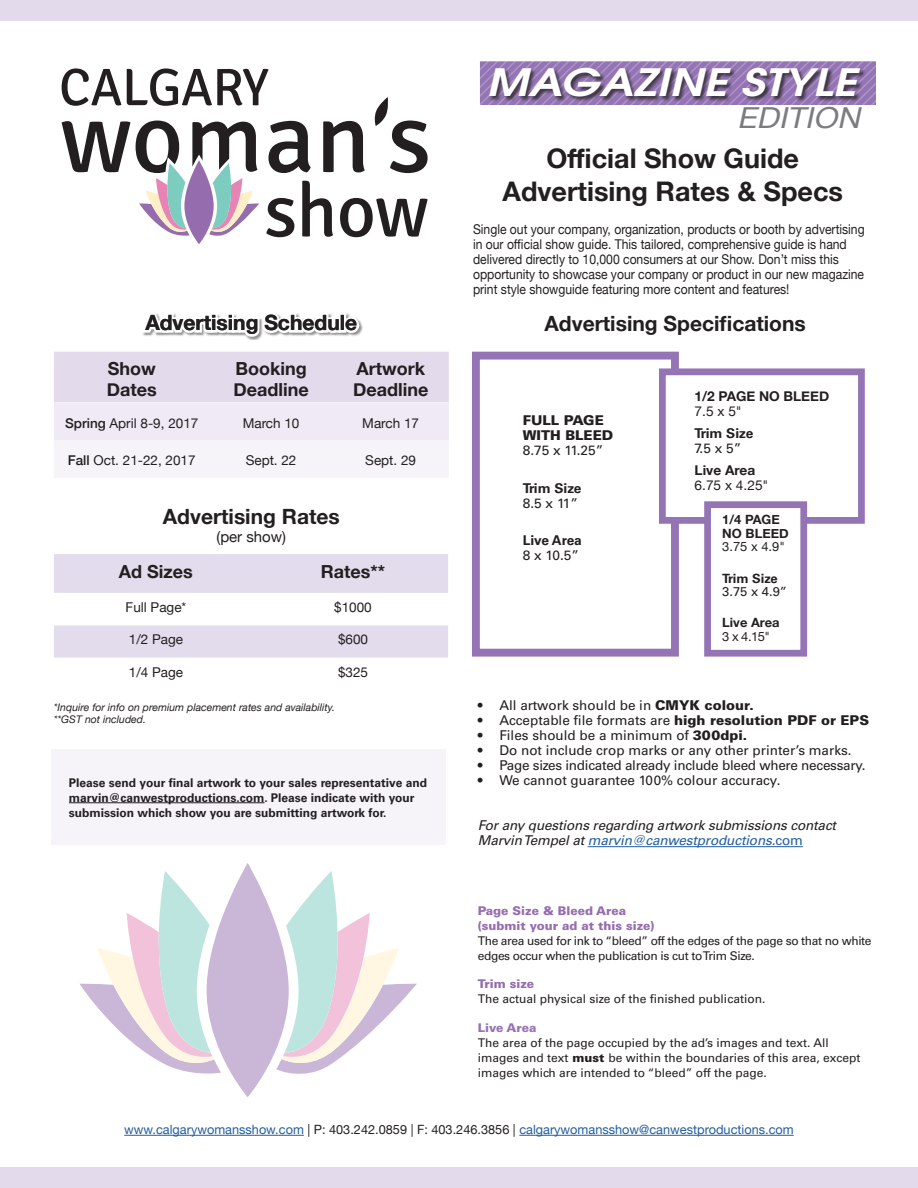
<style>
.page{position:relative;width:918px;height:1188px;background:#fff}
.page>*{position:absolute;margin:0;border:0;box-sizing:border-box;transform-origin:0 0}
.t1{font:italic 600 37.5px "Avant Garde";color:#fff;scale:1.23 1}
.t2{font:italic 28.95px "Helvetica Neue";color:#7b7c7f;scale:1.09 1}
.t3{font:700 27px/32.4px "Helvetica Neue";color:#231f20;text-align:center}
.t4{font:700 21px "Helvetica Neue";color:#231f20}
.t5{font:700 18px/21px "Helvetica Neue";color:#231f20}
.t6{font:15px "Helvetica Neue";color:#231f20}
.t7{font:13.5px/15px "Helvetica Neue";color:#231f20;scale:.9 1}
.t8{font:13.5px "Univers";color:#231f20}
.t9{font:13.5px/15px "Helvetica Neue";color:#231f20}
.t10{font:italic 13.5px/15px "Univers";letter-spacing:-.01em;color:#231f20}
.t11{font:13.5px "Univers";letter-spacing:-.02em;color:#231f20}
.t12{font:700 13.5px "Univers";color:#231f20}
.t13{font:900 13.5px/15px "Univers";color:#231f20}
.t14{font:700 13.5px "Helvetica Neue";color:#231f20}
.t15{font:12.75px "Helvetica Neue";color:#215e9e}
.t16{font:700 12.75px/13.5px "Helvetica Neue";color:#231f20}
.t17{font:12.75px "Helvetica Neue";color:#231f20}
.t18{font:12.75px "Univers";color:#231f20}
.t19{font:700 12.75px "Univers";letter-spacing:-.01em;color:#231f20}
.Prices{font:12px/15px "Univers";color:#231f20}
.t20{font:700 12px/15px "Univers";color:#231f20}
.Prices-2{font:12px/15px "Univers";letter-spacing:-.03em;color:#231f20}
.Prices-3{font:900 12px/15px "Univers";color:#956daf}
.Prices-4{font:900 12px "Univers";color:#9474b4}
.t21{font:italic 10.5px "Helvetica Neue";color:#231f20}
.s1{font-weight:500}
.s2{font-weight:700}
.s3{font-weight:400}
.s4{font-weight:900}
.s5{color:#215e9e}
.s6{font-style:normal;color:#215e9e}
.s7{color:#231f20}
</style>
<div class="page">
<svg style="left:54px;top:554px;width:394px;height:104px;fill:#e3dced"></svg>
<svg style="left:54px;top:313px;width:395px;height:164px"></svg>
<hr style="left:124px;top:1135px;width:180px;height:1px;background:#215e9e">
<hr style="left:519px;top:1135px;width:275px;height:1px;background:#215e9e">
<hr style="left:588px;top:846px;width:215px;height:1px;background:#215e9e">
<div style="left:472px;top:352px;width:207px;height:305px;background:#fff;border:8px solid #9474b4"></div>
<div style="left:659px;top:368px;width:206px;height:156px;background:#fff;border:7px solid #9474b4"></div>
<div style="left:704px;top:501px;width:103px;height:156px;background:#fff;border:7px solid #9474b4"></div>
<div style="left:51px;top:750px;width:395px;height:95px;background:#f6f3f9"></div>
<hr style="left:69px;top:802px;width:196px;height:1px;background:#231f20">
<svg style="left:80px;top:863px;width:337px;height:234px"></svg>
<svg style="left:62px;top:68px;width:59px;height:38px"></svg>
<svg style="left:127px;top:68px;width:141px;height:38px"></svg>
<svg style="left:266px;top:198px;width:28px;height:39px"></svg>
<svg style="left:302px;top:181px;width:31px;height:56px"></svg>
<svg style="left:340px;top:198px;width:88px;height:39px"></svg>
<svg style="left:62px;top:121px;width:68px;height:51px"></svg>
<svg style="left:268px;top:121px;width:43px;height:52px"></svg>
<svg style="left:323px;top:121px;width:42px;height:51px"></svg>
<svg style="left:375px;top:97px;width:53px;height:76px"></svg>
<svg style="left:136px;top:121px;width:123px;height:123px"></svg>
<svg style="left:481px;top:62px;width:394px;height:42px"></svg>
<div style="left:477px;top:58px;width:402px;height:50px;border:3px solid #fff"></div>
<div style="left:489px;top:68px;width:377px;height:34px;background:#231f20;opacity:.75"></div>
<div style="left:0;top:0;width:918px;height:20px;background:#e3daec"></div>
<div style="left:0;top:1168px;width:918px;height:20px;background:#e3daec"></div>
<p class="t1" style="left:486px;top:58px;width:303px">MAGAZINE STYLE</p>
<p class="t2" style="left:737px;top:97px;width:123px">EDITION</p>
<p class="t4" style="left:145px;top:306px;width:213px">Advertising Schedule</p>
<p class="t5" style="left:108px;top:359px;width:50px">Show</p>
<p class="t5" style="left:107px;top:380px;width:52px">Dates</p>
<p class="t5" style="left:233px;top:359px;width:77px">Booking<br>Deadline</p>
<p class="t5" style="left:356px;top:359px;width:70px">Artwork</p>
<p class="t5" style="left:353px;top:380px;width:77px">Deadline</p>
<p class="t9" style="left:65px;top:416px;width:135px"><span class="s1">Spring</span> April 8-9, 2017</p>
<p class="t9" style="left:243px;top:416px;width:58px">March 10</p>
<p class="t9" style="left:362px;top:416px;width:58px">March 17</p>
<p class="t9" style="left:68px;top:454px;width:129px"><span class="s1">Fall</span> Oct. 21-22, 2017</p>
<p class="t9" style="left:246px;top:454px;width:52px">Sept. 22</p>
<p class="t9" style="left:365px;top:454px;width:52px">Sept. 29</p>
<p class="t4" style="left:163px;top:500px;width:178px">Advertising Rates</p>
<p class="t6" style="left:216px;top:526px;width:71px">(per show)</p>
<p class="t5" style="left:119px;top:561px;width:75px">Ad Sizes</p>
<p class="t5" style="left:321px;top:561px;width:66px">Rates**</p>
<p class="t9" style="left:126px;top:600px;width:62px">Full Page*</p>
<p class="t9" style="left:334px;top:600px;width:39px">$1000</p>
<p class="t9" style="left:129px;top:633px;width:56px">1/2 Page</p>
<p class="t9" style="left:338px;top:633px;width:32px">$600</p>
<p class="t9" style="left:129px;top:665px;width:56px">1/4 Page</p>
<p class="t9" style="left:338px;top:665px;width:32px">$325</p>
<p class="t21" style="left:54px;top:700px;width:283px">*Inquire for info on premium placement rates and availability.</p>
<p class="t21" style="left:54px;top:712px;width:94px">**GST not included.</p>
<p class="t20" style="left:69px;top:775px;width:360px">Please send your final artwork to your sales representative and marvin@canwestproductions.com. Please indicate with your submission which show you are submitting artwork for.</p>
<p class="t3" style="left:503px;top:143px;width:342px">Official Show Guide<br>Advertising Rates &amp; Specs</p>
<p class="t7" style="left:473px;top:222px;width:437px">Single out your company, organization, products or booth by advertising in our official show guide. This tailored, comprehensive guide is hand delivered directly to 10,000 consumers at our Show. Don’t miss this opportunity to showcase your company or product in our new magazine print style showguide featuring more content and features!</p>
<p class="t4" style="left:545px;top:307px;width:263px">Advertising Specifications</p>
<p class="t13" style="left:523px;top:413px;width:92px">FULL PAGE<br>WITH BLEED</p>
<p class="t8" style="left:523px;top:443px;width:82px">8.75 x 11.25”</p>
<p class="t12" style="left:523px;top:480px;width:60px">Trim Size</p>
<p class="t8" style="left:523px;top:495px;width:57px">8.5 x 11”</p>
<p class="t12" style="left:523px;top:533px;width:61px">Live Area</p>
<p class="t8" style="left:523px;top:548px;width:58px">8 x 10.5”</p>
<p class="t14" style="left:695px;top:386px;width:136px">1/2 PAGE NO BLEED</p>
<p class="t9" style="left:695px;top:405px;width:49px">7.5 x 5"</p>
<p class="t12" style="left:695px;top:425px;width:60px">Trim Size</p>
<p class="t8" style="left:695px;top:440px;width:48px">7.5 x 5”</p>
<p class="t9" style="left:695px;top:463px;width:75px"><span class="s2">Live Area<br></span>6.75 x 4.25"</p>
<p class="t16" style="left:722px;top:513px;width:68px">1/4 PAGE<br>NO BLEED</p>
<p class="t17" style="left:722px;top:538px;width:64px">3.75 x 4.9"</p>
<p class="t19" style="left:722px;top:571px;width:57px">Trim Size</p>
<p class="t18" style="left:722px;top:584px;width:66px">3.75 x 4.9”</p>
<p class="t16" style="left:722px;top:616px;width:59px">Live Area<br><span class="s3">3 x 4.15"</span></p>
<p class="t8" style="left:478px;top:698px;width:278px">• All artwork should be in <span class="s4">CMYK colour.</span></p>
<p class="t8" style="left:478px;top:713px;width:393px">• Acceptable file formats are <span class="s4">high resolution PDF or EPS</span></p>
<p class="t8" style="left:478px;top:728px;width:271px">• Files should be a minimum of <span class="s4">300dpi.</span></p>
<p class="t8" style="left:478px;top:743px;width:375px">• Do not include crop marks or any other printer’s marks.</p>
<p class="t11" style="left:478px;top:758px;width:389px">• Page sizes indicated already include bleed where necessary.</p>
<p class="t8" style="left:478px;top:773px;width:304px">• We cannot guarantee 100% colour accuracy.</p>
<p class="t10" style="left:478px;top:818px;width:360px">For any questions regarding artwork submissions contact<br>Marvin Tempel at <span class="s5">marvin@canwestproductions.</span><span class="s6">com</span></p>
<p class="Prices-3" style="left:478px;top:903px;width:178px">Page Size &amp; Bleed Area (submit your ad at this size)</p>
<p class="Prices-2" style="left:478px;top:933px;width:395px">The area used for ink to “bleed” off the edges of the page so that no white edges occur when the publication is cut to Trim Size.</p>
<p class="Prices-3" style="left:478px;top:976px;width:58px">Trim size</p>
<p class="Prices" style="left:478px;top:991px;width:289px">The actual physical size of the finished publication.</p>
<p class="Prices-4" style="left:478px;top:1020px;width:60px">Live Area</p>
<p class="Prices" style="left:478px;top:1035px;width:384px">The area of the page occupied by the ad’s images and text. All images and text <span class="s4">must</span> be within the boundaries of this area, except images which are intended to “bleed” off the page.</p>
<p class="t15" style="left:124px;top:1120px;width:671px">www.calgarywomansshow.com <span class="s7">| P: 403.242.0859 | F: 403.246.3856 |</span> calgarywomansshow@canwestproductions.com</p>
</div>
